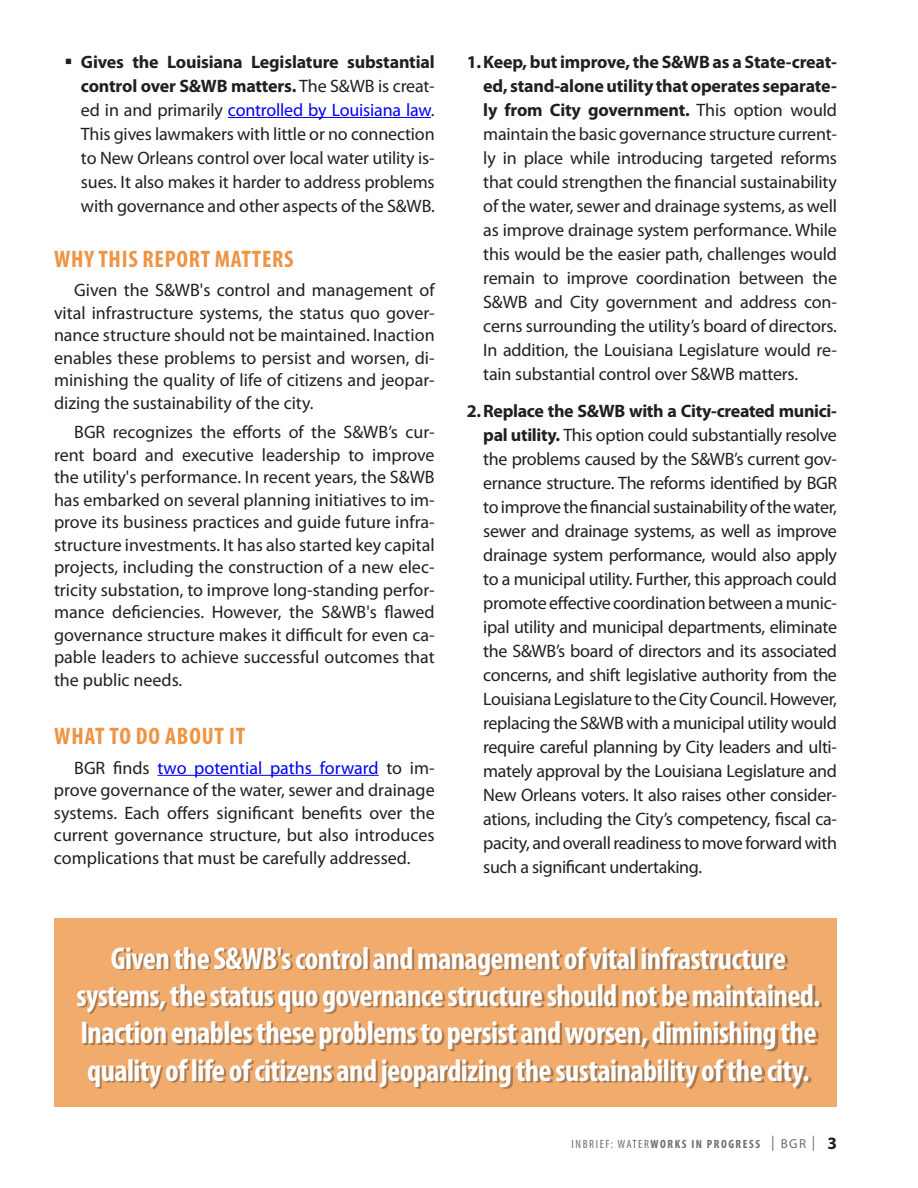
<style>
.page{position:relative;width:918px;height:1188px;background:#fff}
.page>*{position:absolute;margin:0;border:0;box-sizing:border-box;transform-origin:0 0}
.t1{font:700 condensed 31.5px/37.3px "Myriad Pro";letter-spacing:-.02em;color:#fff;text-align:center}
.Sidebar_text{font:700 condensed 24px "Myriad Pro";letter-spacing:.03em;color:#ee9445}
.Sidebar_text-2{font:18px/24px "Myriad Pro";letter-spacing:-.005em;color:#231f20;text-align:justify}
.t2{font:700 condensed 12px "Myriad Pro";letter-spacing:.13em;color:#6c6d70}
.s1{font-weight:700}
.s2{color:#00f}
.s3{font-weight:400}
.s4{font-weight:400;font-stretch:normal;font-size:15px}
.s5{font-weight:400;font-stretch:normal;font-size:13.05px}
.s6{font-stretch:normal;font-size:17.4px;color:#231f20}
</style>
<div class="page">
<hr style="left:228px;top:117px;width:203px;height:1px;background:#00f">
<hr style="left:158px;top:775px;width:221px;height:1px;background:#00f">
<div style="left:54px;top:918px;width:783px;height:189px;background:#f1ab6c"></div>
<div style="left:79px;top:949px;width:742px;height:141px;background:#231f20;opacity:.35"></div>
<p class="Sidebar_text-2" style="left:81px;top:49px;width:355px"><span class="s1">Gives the Louisiana Legislature substantial control over S&amp;WB matters.</span> The S&amp;WB is creat&shy;ed in and primarily <span class="s2">controlled by Louisiana law</span>.<br>This gives lawmakers with little or no connection to New Orleans control over local water utility is&shy;sues. It also makes it harder to address problems with governance and other aspects of the S&amp;WB.</p>
<p class="Sidebar_text" style="left:54px;top:244px;width:241px">WHY THIS REPORT MATTERS</p>
<p class="Sidebar_text-2" style="left:54px;top:279px;width:382px;line-height:22.5px;text-indent:20px">Given the S&amp;WB's control and management of vital infrastructure systems, the status quo gover&shy;nance structure should not be maintained. Inaction enables these problems to persist and worsen, di&shy;minishing the quality of life of citizens and jeopar&shy;dizing the sustainability of the city.</p>
<p class="Sidebar_text-2" style="left:54px;top:421px;width:382px;line-height:22.5px;text-indent:20px">BGR recognizes the efforts of the S&amp;WB’s cur&shy;rent board and executive leadership to improve the utility's performance. In recent years, the S&amp;WB has embarked on several planning initiatives to im&shy;prove its business practices and guide future infra&shy;structure investments. It has also started key capital projects, including the construction of a new elec&shy;tricity substation, to improve long-standing perfor&shy;mance deficiencies. However, the S&amp;WB's flawed governance structure makes it difficult for even ca&shy;pable leaders to achieve successful outcomes that the public needs.</p>
<p class="Sidebar_text" style="left:54px;top:721px;width:193px">WHAT TO DO ABOUT IT</p>
<p class="Sidebar_text-2" style="left:54px;top:756px;width:382px;line-height:22.5px;text-indent:20px">BGR finds <span class="s2">two potential paths forward</span> to im&shy;prove governance of the water, sewer and drainage systems. Each offers significant benefits over the current governance structure, but also introduces complications that must be carefully addressed.</p>
<p class="Sidebar_text-2" style="left:483px;top:49px;width:355px;text-indent:-16px"><span class="s1">1.Keep, but improve, the S&amp;WB as a State-creat&shy;ed, stand-alone utility that operates separate&shy;ly from City government.</span> This option would maintain the basic governance structure current&shy;ly in place while introducing targeted reforms that could strengthen the financial sustainability of the water, sewer and drainage systems, as well as improve drainage system performance. While this would be the easier path, challenges would remain to improve coordination between the S&amp;WB and City government and address con&shy;cerns surrounding the utility’s board of directors.<br>In addition, the Louisiana Legislature would re&shy;tain substantial control over S&amp;WB matters.</p>
<p class="Sidebar_text-2" style="left:483px;top:399px;width:355px;text-indent:-16px"><span class="s1">2.Replace the S&amp;WB with a City-created munici&shy;pal utility.</span> This option could substantially resolve the problems caused by the S&amp;WB’s current gov&shy;ernance structure. The reforms identified by BGR to improve the financial sustainability of the water, sewer and drainage systems, as well as improve drainage system performance, would also apply to a municipal utility. Further, this approach could promote effective coordination between a munic&shy;ipal utility and municipal departments, eliminate the S&amp;WB’s board of directors and its associated concerns, and shift legislative authority from the Louisiana Legislature to the City Council. However, replacing the S&amp;WB with a municipal utility would require careful planning by City leaders and ulti&shy;mately approval by the Louisiana Legislature and New Orleans voters. It also raises other consider&shy;ations, including the City’s competency, fiscal ca&shy;pacity, and overall readiness to move forward with such a significant undertaking.</p>
<p class="t1" style="left:77px;top:939px;width:745px">Given the S&amp;WB's control and management of vital infrastructure systems, the status quo governance structure should not be maintained.<br>Inaction enables these problems to persist and worsen, diminishing the quality of life of citizens and jeopardizing the sustainability of the city.</p>
<p class="t2" style="left:572px;top:1136px;width:267px"><span class="s3">INBRIEF: WATER</span>WORKS IN PROGRESS <span class="s4">|</span> <span class="s5">BGR</span> <span class="s4">|</span> <span class="s6">3</span></p>
</div>
